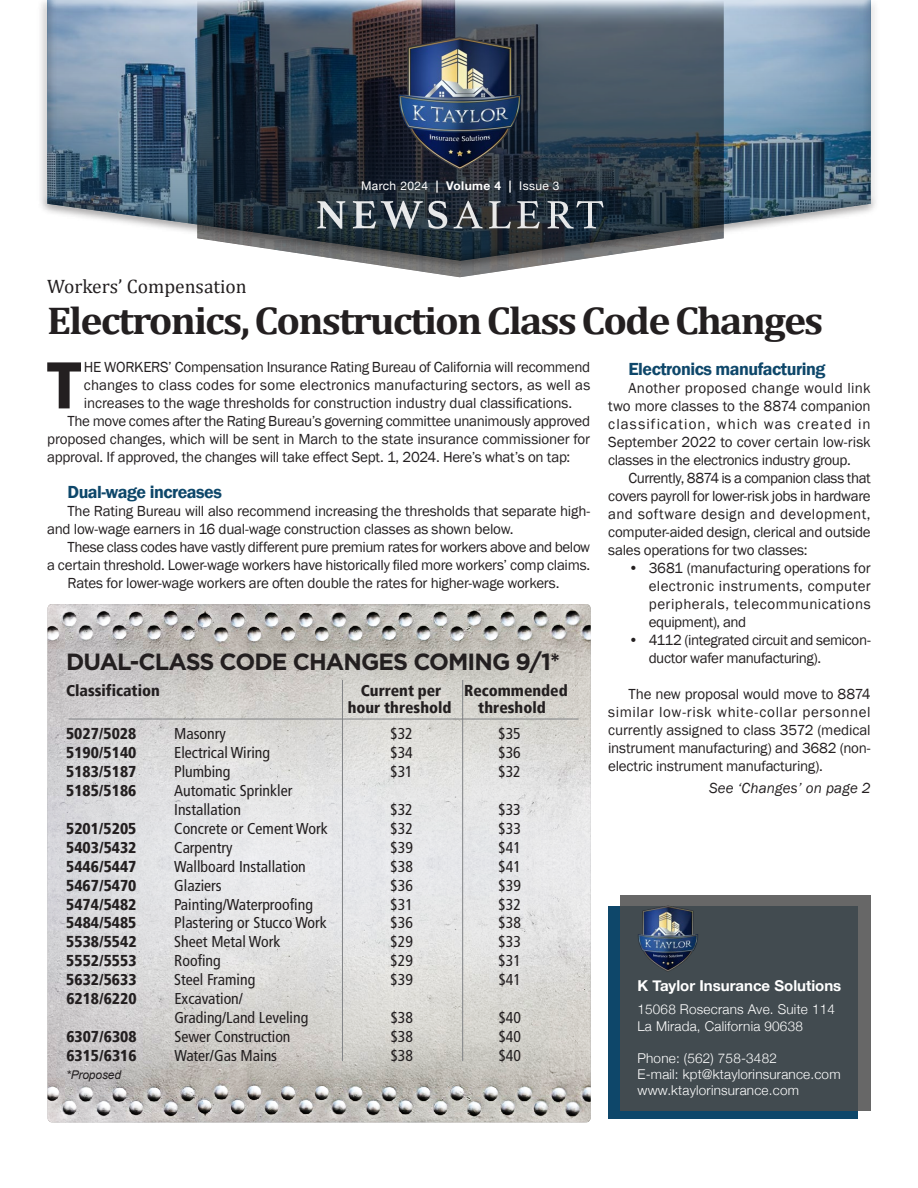
<style>
.page{position:relative;width:918px;height:1188px;background:#fff}
.page>*{position:absolute;margin:0;border:0;box-sizing:border-box;transform-origin:0 0}
.t1{font:600 69px "Franklin Gothic";color:#231f20}
.t2{font:700 39px "Cambria";letter-spacing:-.045em;color:#231f20;scale:1.07 1}
.t3{font:700 23.4px "Gotham";letter-spacing:-.04em;color:#231f20}
.t4{font:19.5px "Cambria";color:#231f20}
.t5{font:600 18px "Franklin Gothic";letter-spacing:-.03em;color:#0e476a}
.t6{font:condensed 15.75px/18.9px "Frutiger LT";color:#231f20}
.t7{font:900 condensed 15.75px "Frutiger LT";color:#231f20}
.t8{font:15px/18px "Franklin Gothic";letter-spacing:-.02em;color:#231f20;text-align:justify}
.t9{font:15px "Franklin Gothic";letter-spacing:.005em;color:#231f20}
.t10{font:700 15px "Helvetica Neue";color:#fff}
.t11{font:italic 15px "Franklin Gothic";letter-spacing:.01em;color:#231f20}
.t12{font:300 13.5px/16.2px "Helvetica Neue";letter-spacing:.015em;color:#fff}
.t13{font:12px "Helvetica Neue";letter-spacing:.03em;color:#fff}
.t14{font:italic 12px "Arial";letter-spacing:-.01em;color:#231f20}
.s1{font-weight:700}
</style>
<div class="page">
<div style="left:36px;top:0;width:845px;height:273px;background:#231f20;opacity:.75"></div>
<img style="left:197px;top:0;width:527px;height:277px">
<div style="left:608px;top:907px;width:250px;height:212px;background:#0e476a"></div>
<svg style="left:621px;top:895px;width:250px;height:216px;background:#454d52"></svg>
<img style="left:622px;top:899px;width:91px;height:79px">
<svg style="left:317px;top:201px;width:287px;height:28px;background:#586067"></svg>
<img style="left:396px;top:31px;width:129px;height:141px">
<img style="left:48px;top:943px;width:543px;height:179px">
<img style="left:48px;top:604px;width:543px;height:339px">
<hr style="left:462px;top:680px;width:1px;height:381px;background:#808285">
<hr style="left:69px;top:719px;width:510px;height:1px;background:#808285">
<hr style="left:342px;top:680px;width:1px;height:381px;background:#808285">
<h3 class="t4" style="left:47px;top:275px;width:201px">Workers’ Compensation</h3>
<p class="t13" style="left:361px;top:177px;width:200px">March 2024 <span class="s1">| Volume 4 |</span> Issue 3</p>
<h2 class="t2" style="left:47px;top:293px;width:727px">Electronics, Construction Class Code Changes</h2>
<h1 class="t1" style="left:47px;top:343px;width:35px">T</h1>
<p class="t8" style="left:84px;top:359px;width:508px">HE WORKERS’ Compensation Insurance Rating Bureau of California will recommend</p>
<p class="t5" style="left:628px;top:357px;width:198px">Electronics manufacturing</p>
<p class="t8" style="left:608px;top:379px;width:264px;text-indent:20px">Another proposed change would link two more classes to the 8874 companion classification, which was created in September 2022 to cover certain low-risk classes in the electronics industry group.</p>
<p class="t8" style="left:608px;top:469px;width:264px;text-indent:20px">Currently, 8874 is a companion class that covers payroll for lower-risk jobs in hardware and software design and development, computer-aided design, clerical and outside sales operations for two classes:</p>
<p class="t8" style="left:649px;top:559px;width:224px;text-indent:-20px">• 3681 (manufacturing operations for electronic instruments, computer peripherals, telecommunications equipment), and</p>
<p class="t8" style="left:649px;top:631px;width:223px;text-indent:-20px">• 4112 (integrated circuit and semicon&shy;ductor wafer manufacturing).</p>
<p class="t8" style="left:608px;top:685px;width:264px;text-indent:20px">The new proposal would move to 8874 similar low-risk white-collar personnel currently assigned to class 3572 (medical instrument manufacturing) and 3682 (non&shy;electric instrument manufacturing).</p>
<p class="t9" style="left:84px;top:376px;width:508px">changes to class codes for some electronics manufacturing sectors, as well as</p>
<p class="t8" style="left:84px;top:395px;width:490px">increases to the wage thresholds for construction industry dual classifications.</p>
<p class="t8" style="left:67px;top:413px;width:524px">The move comes after the Rating Bureau’s governing committee unanimously approved</p>
<p class="t8" style="left:47px;top:431px;width:545px">proposed changes, which will be sent in March to the state insurance commissioner for</p>
<p class="t8" style="left:47px;top:449px;width:525px">approval. If approved, the changes will take effect Sept. 1, 2024. Here’s what’s on tap:</p>
<p class="t5" style="left:68px;top:481px;width:156px">Dual-wage increases</p>
<p class="t8" style="left:47px;top:503px;width:545px;text-indent:20px">The Rating Bureau will also recommend increasing the thresholds that separate high&shy;and low-wage earners in 16 dual-wage construction classes as shown below.</p>
<p class="t8" style="left:68px;top:539px;width:524px">These class codes have vastly different pure premium rates for workers above and below</p>
<p class="t8" style="left:47px;top:557px;width:545px">a certain threshold. Lower-wage workers have historically filed more workers’ comp claims.</p>
<p class="t8" style="left:68px;top:575px;width:493px">Rates for lower-wage workers are often double the rates for higher-wage workers.</p>
<h3 class="t3" style="left:66px;top:646px;width:496px">DUAL-CLASS CODE CHANGES COMING 9/1*</h3>
<p class="t7" style="left:66px;top:681px;width:95px">Classification</p>
<p class="t7" style="left:361px;top:681px;width:82px">Current per</p>
<p class="t7" style="left:464px;top:681px;width:105px">Recommended</p>
<p class="t7" style="left:348px;top:698px;width:105px">hour threshold</p>
<p class="t7" style="left:478px;top:698px;width:69px">threshold</p>
<p class="t7" style="left:66px;top:724px;width:72px">5027/5028</p>
<p class="t6" style="left:174px;top:724px;width:53px">Masonry</p>
<p class="t6" style="left:390px;top:724px;width:24px">$32</p>
<p class="t6" style="left:498px;top:724px;width:24px">$35</p>
<p class="t7" style="left:66px;top:743px;width:72px">5190/5140</p>
<p class="t6" style="left:174px;top:743px;width:98px">Electrical Wiring</p>
<p class="t6" style="left:390px;top:743px;width:24px">$34</p>
<p class="t6" style="left:498px;top:743px;width:24px">$36</p>
<p class="t7" style="left:66px;top:762px;width:72px">5183/5187</p>
<p class="t6" style="left:174px;top:762px;width:58px">Plumbing</p>
<p class="t6" style="left:390px;top:762px;width:24px">$31</p>
<p class="t6" style="left:498px;top:762px;width:24px">$32</p>
<p class="t7" style="left:66px;top:781px;width:72px">5185/5186</p>
<p class="t6" style="left:174px;top:781px;width:120px">Automatic Sprinkler<br>Installation</p>
<p class="t11" style="left:709px;top:779px;width:163px">See ‘Changes’ on page 2</p>
<p class="t6" style="left:390px;top:800px;width:24px">$32</p>
<p class="t6" style="left:498px;top:800px;width:24px">$33</p>
<p class="t7" style="left:66px;top:819px;width:72px">5201/5205</p>
<p class="t6" style="left:174px;top:819px;width:155px">Concrete or Cement Work</p>
<p class="t6" style="left:390px;top:819px;width:24px">$32</p>
<p class="t6" style="left:498px;top:819px;width:24px">$33</p>
<p class="t7" style="left:66px;top:838px;width:72px">5403/5432</p>
<p class="t6" style="left:174px;top:838px;width:60px">Carpentry</p>
<p class="t6" style="left:390px;top:838px;width:24px">$39</p>
<p class="t6" style="left:498px;top:838px;width:24px">$41</p>
<p class="t7" style="left:66px;top:857px;width:72px">5446/5447</p>
<p class="t6" style="left:174px;top:857px;width:133px">Wallboard Installation</p>
<p class="t6" style="left:390px;top:857px;width:24px">$38</p>
<p class="t6" style="left:498px;top:857px;width:24px">$41</p>
<p class="t7" style="left:66px;top:876px;width:72px">5467/5470</p>
<p class="t6" style="left:174px;top:876px;width:49px">Glaziers</p>
<p class="t6" style="left:390px;top:876px;width:24px">$36</p>
<p class="t6" style="left:498px;top:876px;width:24px">$39</p>
<p class="t7" style="left:66px;top:895px;width:72px">5474/5482</p>
<p class="t6" style="left:174px;top:895px;width:140px">Painting/Waterproofing</p>
<p class="t6" style="left:390px;top:895px;width:24px">$31</p>
<p class="t6" style="left:498px;top:895px;width:24px">$32</p>
<p class="t7" style="left:66px;top:914px;width:72px">5484/5485</p>
<p class="t6" style="left:174px;top:914px;width:154px">Plastering or Stucco Work</p>
<p class="t6" style="left:390px;top:914px;width:24px">$36</p>
<p class="t6" style="left:498px;top:914px;width:24px">$38</p>
<p class="t7" style="left:66px;top:932px;width:72px">5538/5542</p>
<p class="t6" style="left:174px;top:933px;width:108px">Sheet Metal Work</p>
<p class="t6" style="left:390px;top:933px;width:24px">$29</p>
<p class="t6" style="left:498px;top:933px;width:24px">$33</p>
<p class="t7" style="left:66px;top:951px;width:72px">5552/5553</p>
<p class="t6" style="left:174px;top:952px;width:48px">Roofing</p>
<p class="t6" style="left:390px;top:952px;width:24px">$29</p>
<p class="t6" style="left:498px;top:952px;width:24px">$31</p>
<p class="t7" style="left:66px;top:970px;width:72px">5632/5633</p>
<p class="t6" style="left:174px;top:970px;width:82px">Steel Framing</p>
<p class="t6" style="left:390px;top:970px;width:24px">$39</p>
<p class="t6" style="left:498px;top:970px;width:24px">$41</p>
<p class="t7" style="left:66px;top:989px;width:72px">6218/6220</p>
<p class="t6" style="left:174px;top:989px;width:135px">Excavation/<br>Grading/Land Leveling</p>
<p class="t6" style="left:390px;top:1008px;width:24px">$38</p>
<p class="t6" style="left:498px;top:1008px;width:24px">$40</p>
<p class="t7" style="left:66px;top:1027px;width:72px">6307/6308</p>
<p class="t6" style="left:174px;top:1027px;width:118px">Sewer Construction</p>
<p class="t6" style="left:390px;top:1027px;width:24px">$38</p>
<p class="t6" style="left:498px;top:1027px;width:24px">$40</p>
<p class="t7" style="left:66px;top:1046px;width:72px">6315/6316</p>
<p class="t6" style="left:174px;top:1046px;width:104px">Water/Gas Mains</p>
<p class="t6" style="left:390px;top:1046px;width:24px">$38</p>
<p class="t6" style="left:498px;top:1046px;width:24px">$40</p>
<p class="t14" style="left:66px;top:1067px;width:57px">*Proposed</p>
<p class="t10" style="left:638px;top:974px;width:205px">K Taylor Insurance Solutions</p>
<p class="t12" style="left:638px;top:1000px;width:199px">15068 Rosecrans Ave. Suite 114<br>La Mirada, California 90638</p>
<p class="t12" style="left:638px;top:1049px;width:205px">Phone: (562) 758-3482<br>E-mail: kpt@ktaylorinsurance.com www.ktaylorinsurance.com</p>
</div>
